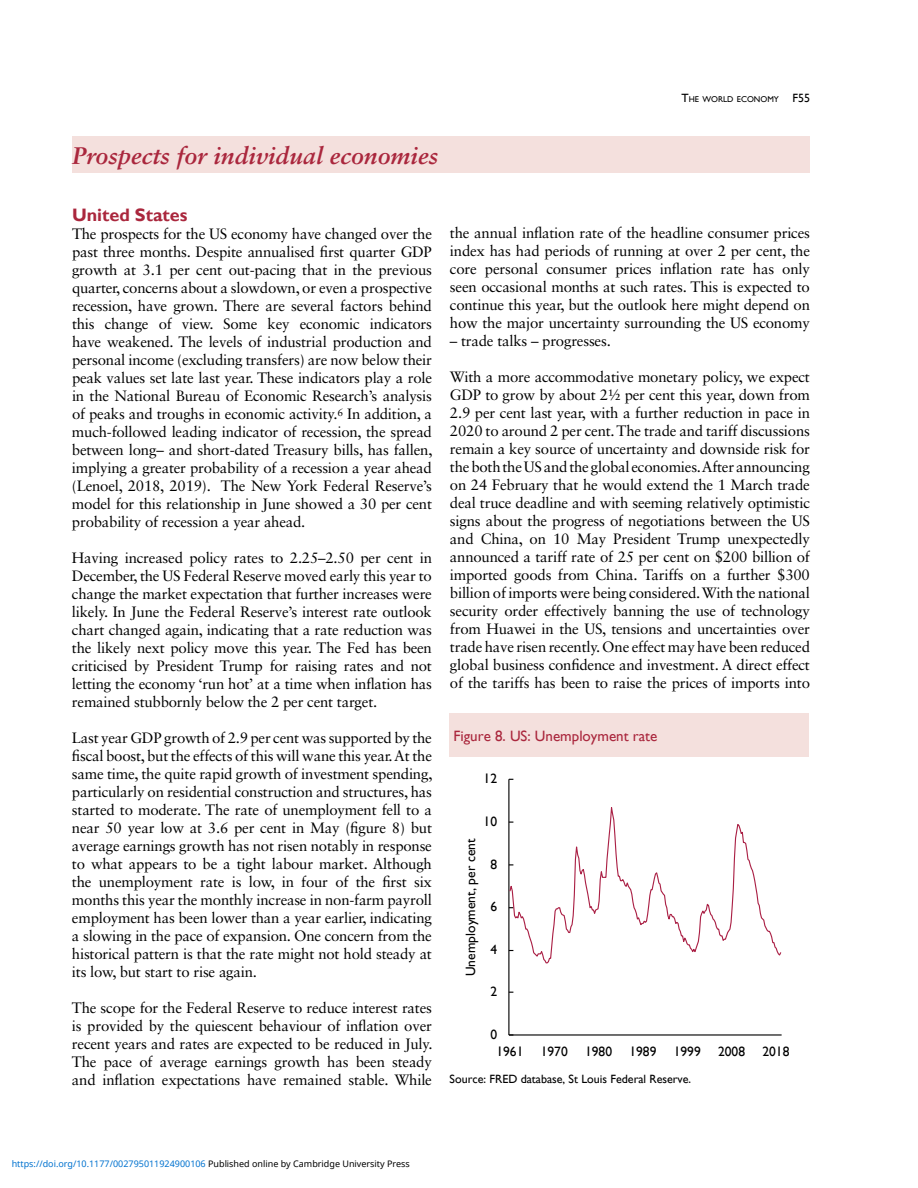
<style>
.page{position:relative;width:918px;height:1188px;background:#fff}
.page>*{position:absolute;margin:0;border:0;box-sizing:border-box;transform-origin:0 0}
.t1{font:italic 700 24px "Sabon LT Std";color:#aa273d}
.t2{font:700 18px "Gill Sans";color:#aa273d}
.t3{font:15px/18px "Sabon LT Std";letter-spacing:-.015em;color:#000;text-align:justify}
.t4{font:15px "Gill Sans";color:#aa273d}
.t5{font:13.5px "Gill Sans";color:#000}
.t6{font:12px "Gill Sans";color:#000}
.t7{font:9px "Noto Sans";color:#0172cf}
.t8{font:8.4px "Gill Sans";color:#000}
.s1{font-size:12px}
.s2{color:#000}
</style>
<div class="page">
<div style="left:72px;top:137px;width:738px;height:36px;background:#f4e0dd"></div>
<div style="left:449px;top:714px;width:360px;height:43px;background:#f4e0dd"></div>
<hr style="left:508px;top:779px;width:1px;height:256px;background:#010000">
<hr style="left:509px;top:1034px;width:273px;height:2px;background:#010000">
<svg style="left:509px;top:798px;width:273px;height:166px"></svg>
<p class="t8" style="left:681px;top:94px;width:130px"><span class="s1">T</span>HE WORLD ECONOMY <span class="s1">F55</span></p>
<h1 class="t1" style="left:72px;top:141px;width:368px">Prospects for individual economies</h1>
<p class="t2" style="left:72px;top:204px;width:117px">United States</p>
<p class="t3" style="left:72px;top:225px;width:362px">The prospects for the US economy have changed over the past three months. Despite annualised first quarter GDP growth at 3.1 per cent out-pacing that in the previous quarter, concerns about a slowdown, or even a prospective recession, have grown. There are several factors behind this change of view. Some key economic indicators have weakened. The levels of industrial production and personal income (excluding transfers) are now below their peak values set late last year. These indicators play a role in the National Bureau of Economic Research’s analysis of peaks and troughs in economic activity.<sup>6</sup> In addition, a much-followed leading indicator of recession, the spread between long– and short-dated Treasury bills, has fallen, implying a greater probability of a recession a year ahead (Lenoel, 2018, 2019). The New York Federal Reserve’s model for this relationship in June showed a 30 per cent probability of recession a year ahead.</p>
<p class="t3" style="left:72px;top:549px;width:362px">Having increased policy rates to 2.25–2.50 per cent in December, the US Federal Reserve moved early this year to change the market expectation that further increases were likely. In June the Federal Reserve’s interest rate outlook chart changed again, indicating that a rate reduction was the likely next policy move this year. The Fed has been criticised by President Trump for raising rates and not letting the economy ‘run hot’ at a time when inflation has remained stubbornly below the 2 per cent target.</p>
<p class="t3" style="left:72px;top:729px;width:362px">Last year GDP growth of 2.9 per cent was supported by the fiscal boost, but the effects of this will wane this year. At the same time, the quite rapid growth of investment spending, particularly on residential construction and structures, has started to moderate. The rate of unemployment fell to a near 50 year low at 3.6 per cent in May (figure 8) but average earnings growth has not risen notably in response to what appears to be a tight labour market. Although the unemployment rate is low, in four of the first six months this year the monthly increase in non-farm payroll employment has been lower than a year earlier, indicating a slowing in the pace of expansion. One concern from the historical pattern is that the rate might not hold steady at its low, but start to rise again.</p>
<p class="t3" style="left:72px;top:999px;width:362px">The scope for the Federal Reserve to reduce interest rates is provided by the quiescent behaviour of inflation over recent years and rates are expected to be reduced in July.<br>The pace of average earnings growth has been steady and inflation expectations have remained stable. While</p>
<p class="t3" style="left:450px;top:223px;width:362px">the annual inflation rate of the headline consumer prices index has had periods of running at over 2 per cent, the core personal consumer prices inflation rate has only seen occasional months at such rates. This is expected to continue this year, but the outlook here might depend on how the major uncertainty surrounding the US economy</p>
<p class="t3" style="left:450px;top:331px;width:162px">– trade talks – progresses.</p>
<p class="t3" style="left:450px;top:367px;width:362px">With a more accommodative monetary policy, we expect GDP to grow by about 2½ per cent this year, down from 2.9 per cent last year, with a further reduction in pace in 2020 to around 2 per cent. The trade and tariff discussions remain a key source of uncertainty and downside risk for the both the US and the global economies. After announcing on 24 February that he would extend the 1 March trade deal truce deadline and with seeming relatively optimistic signs about the progress of negotiations between the US and China, on 10 May President Trump unexpectedly announced a tariff rate of 25 per cent on $200 billion of imported goods from China. Tariffs on a further $300 billion of imports were being considered. With the national security order effectively banning the use of technology from Huawei in the US, tensions and uncertainties over trade have risen recently. One effect may have been reduced global business confidence and investment. A direct effect of the tariffs has been to raise the prices of imports into</p>
<p class="t4" style="left:454px;top:727px;width:205px">Figure 8. US: Unemployment rate</p>
<p class="t5" style="left:484px;top:771px;width:15px">12</p>
<p class="t5" style="left:484px;top:814px;width:15px">10</p>
<p class="t5" style="left:463px;top:976px;width:139px;rotate:-90deg">Unemployment, per cent</p>
<p class="t5" style="left:490px;top:856px;width:8px">8</p>
<p class="t5" style="left:490px;top:899px;width:8px">6</p>
<p class="t5" style="left:490px;top:941px;width:8px">4</p>
<p class="t5" style="left:490px;top:984px;width:8px">2</p>
<p class="t5" style="left:490px;top:1027px;width:8px">0</p>
<p class="t5" style="left:496px;top:1044px;width:29px">1961</p>
<p class="t5" style="left:541px;top:1044px;width:29px">1970</p>
<p class="t5" style="left:585px;top:1044px;width:29px">1980</p>
<p class="t5" style="left:629px;top:1044px;width:29px">1989</p>
<p class="t5" style="left:674px;top:1044px;width:29px">1999</p>
<p class="t5" style="left:718px;top:1044px;width:29px">2008</p>
<p class="t5" style="left:762px;top:1044px;width:29px">2018</p>
<p class="t6" style="left:450px;top:1072px;width:243px">Source: FRED database, St Louis Federal Reserve.</p>
<p class="t7" style="left:12px;top:1157px;width:400px">https://doi.org/10.1177/002795011924900106 <span class="s2">Published online by Cambridge University Press</span></p>
</div>
